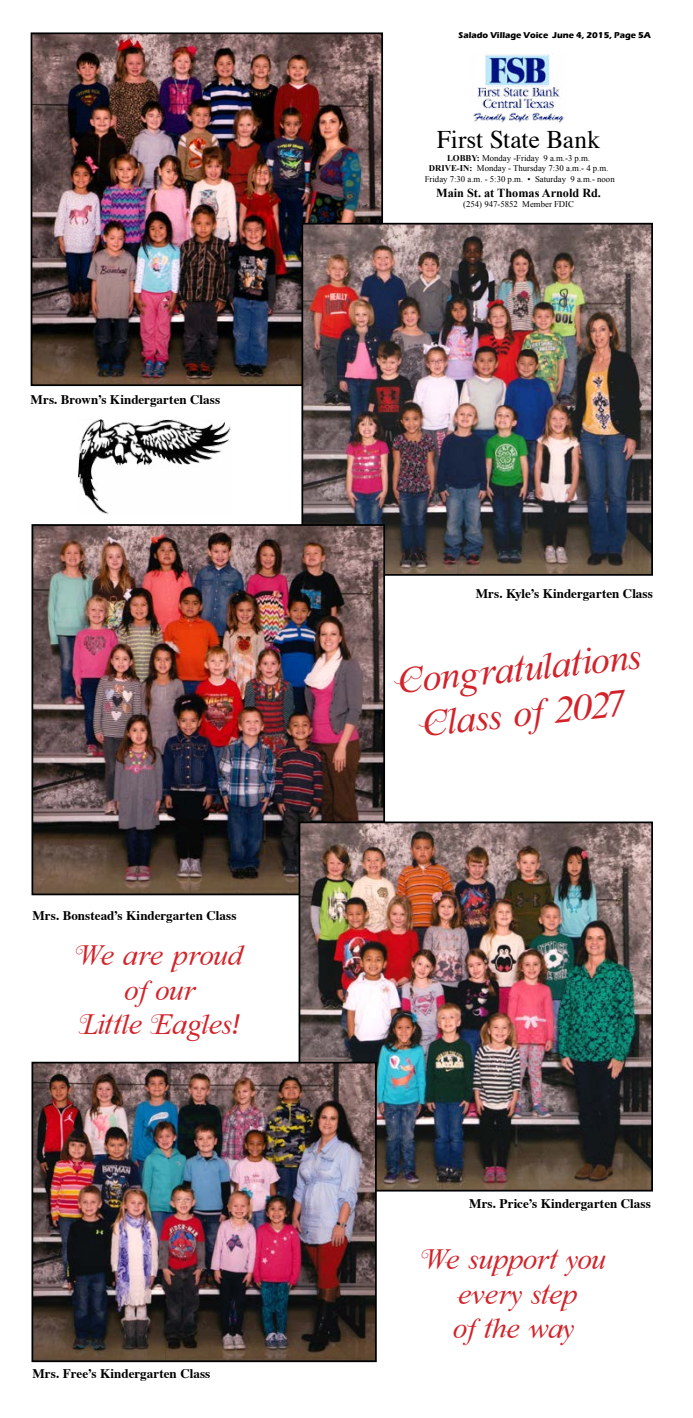
<style>
.page{position:relative;width:693px;height:1418px;background:#fff}
.page>*{position:absolute;margin:0;border:0;box-sizing:border-box;transform-origin:0 0}
.t1{font:37.62px/45.1px "Americano";color:#d2232a;text-align:center}
.t2{font:28.88px/34.6px "Americano";letter-spacing:-.01em;color:#d2232a;text-align:center}
.t3{font:25.38px "Times";color:#000}
.t4{font:700 13.12px "Times";color:#000}
.t5{font:700 12.25px "Times New Roman";color:#000}
.t6{font:8.75px/10.5px "Times New Roman";color:#000;text-align:center}
.t7{font:700 8.75px "Eras ITC";color:#000}
.s1{font-weight:700}
</style>
<div class="page">
<img style="left:473px;top:54px;width:91px;height:69px">
<img style="left:34px;top:35px;width:346px;height:348px">
<div style="left:31px;top:32px;width:352px;height:354px;border:2px solid #000"></div>
<img style="left:304px;top:226px;width:346px;height:347px">
<div style="left:301px;top:223px;width:352px;height:353px;border:2px solid #000"></div>
<img style="left:79px;top:420px;width:152px;height:95px">
<img style="left:35px;top:527px;width:347px;height:365px">
<div style="left:32px;top:524px;width:353px;height:371px;border:2px solid #000"></div>
<img style="left:302px;top:824px;width:348px;height:364px">
<div style="left:299px;top:821px;width:354px;height:370px;border:2px solid #000"></div>
<img style="left:35px;top:1064px;width:339px;height:295px">
<div style="left:32px;top:1061px;width:345px;height:301px;border:2px solid #000"></div>
<p class="t4" style="left:31px;top:387px;width:191px">Mrs. Brown’s Kindergarten Class</p>
<p class="t4" style="left:32px;top:902px;width:206px">Mrs. Bonstead’s Kindergarten Class</p>
<h2 class="t2" style="left:76px;top:938px;width:170px">We are proud of our<br>Little Eagles!</h2>
<p class="t4" style="left:32px;top:1361px;width:180px">Mrs. Free’s Kindergarten Class</p>
<p class="t7" style="left:459px;top:30px;width:194px">Salado Village Voice June 4, 2015, Page 5A</p>
<h3 class="t3" style="left:437px;top:116px;width:165px">First State Bank</h3>
<p class="t6" style="left:425px;top:153px;width:191px"><span class="s1">LOBBY:</span> Monday -Friday 9 a.m.-3 p.m.<br><span class="s1">DRIVE-IN:</span> Monday - Thursday 7:30 a.m.- 4 p.m.<br>Friday 7:30 a.m. - 5:30 p.m. • Saturday 9 a.m.- noon</p>
<p class="t5" style="left:436px;top:184px;width:166px">Main St. at Thomas Arnold Rd.</p>
<p class="t6" style="left:463px;top:199px;width:112px">(254) 947-5852 Member FDIC</p>
<p class="t4" style="left:476px;top:580px;width:179px">Mrs. Kyle’s Kindergarten Class</p>
<h1 class="t1" style="left:393px;top:660px;width:249px;rotate:-6deg">Congratulations<br>Class of 2027</h1>
<p class="t4" style="left:469px;top:1191px;width:183px">Mrs. Price’s Kindergarten Class</p>
<h2 class="t2" style="left:422px;top:1242px;width:186px">We support you every step<br>of the way</h2>
</div>
